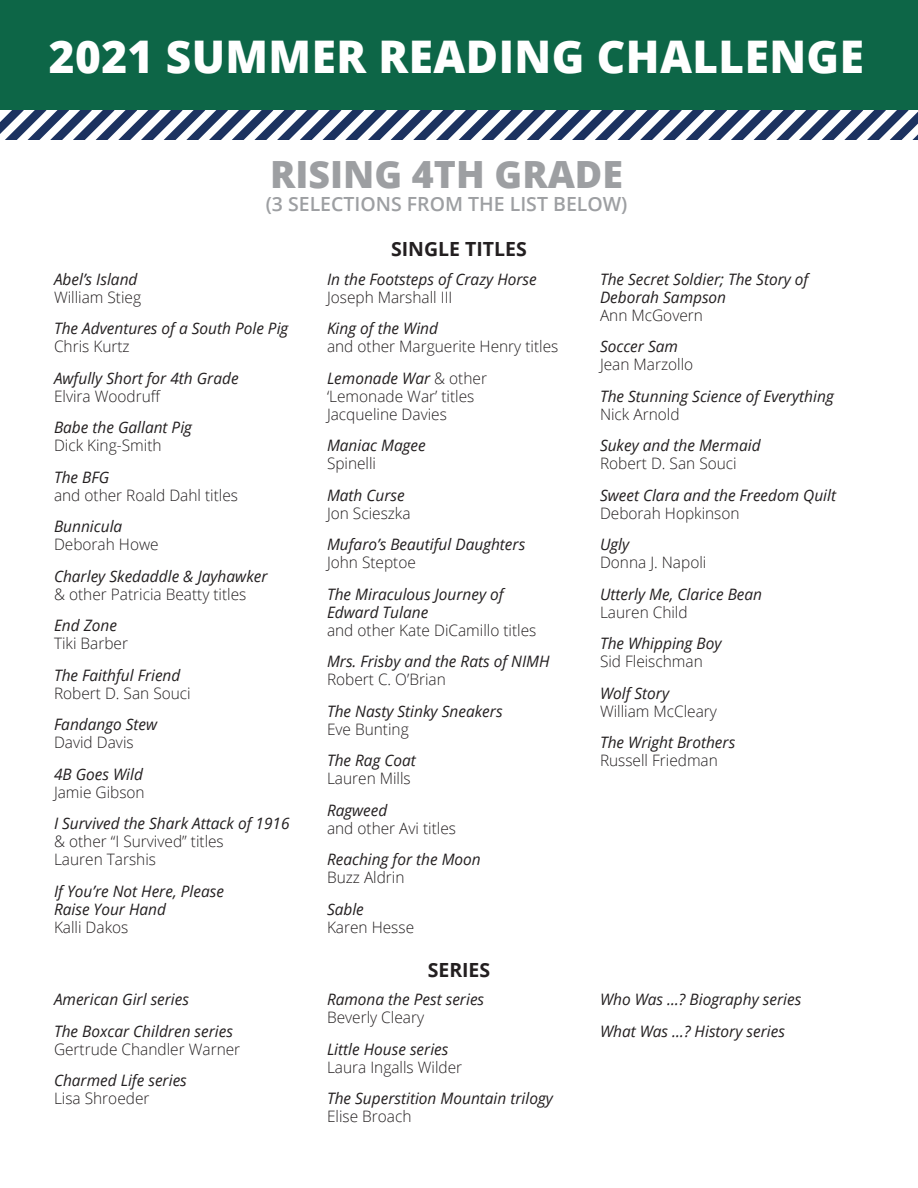
<style>
.page{position:relative;width:918px;height:1188px;background:#fff}
.page>*{position:absolute;margin:0;border:0;box-sizing:border-box;transform-origin:0 0}
.t1{font:800 45px "Open Sans";letter-spacing:.01em;color:#fff}
.t2{font:800 37.5px "Open Sans";color:#9d9fa2}
.t3{font:600 19.5px "Open Sans";color:#9d9fa2}
.t4{font:700 19.5px "Open Sans";color:#231f20}
.t5{font:italic 15.75px/18px "Open Sans";color:#231f20}
.t6{font:300 15.75px/18px "Open Sans";color:#231f20}
.s1{font-weight:300;font-style:normal}
.s2{font-weight:400;font-style:italic}
</style>
<div class="page">
<svg style="left:0;top:110px;width:918px;height:30px"></svg>
<div style="left:0;top:0;width:918px;height:110px;background:#0d6647"></div>
<p class="t1" style="left:49px;top:22px;width:817px">2021 SUMMER READING CHALLENGE</p>
<p class="t2" style="left:270px;top:146px;width:354px">RISING 4TH GRADE</p>
<p class="t3" style="left:266px;top:191px;width:363px">(3 SELECTIONS FROM THE LIST BELOW)</p>
<p class="t5" style="left:54px;top:270px;width:89px">Abel’s Island<br><span class="s1">William Stieg</span></p>
<p class="t5" style="left:54px;top:319px;width:236px">The Adventures of a South Pole Pig<br><span class="s1">Chris Kurtz</span></p>
<p class="t5" style="left:54px;top:369px;width:186px">Awfully Short for 4th Grade<br><span class="s1">Elvira Woodruff</span></p>
<p class="t5" style="left:54px;top:418px;width:140px">Babe the Gallant Pig<br><span class="s1">Dick King-Smith</span></p>
<p class="t6" style="left:54px;top:468px;width:186px"><span class="s2">The BFG<br></span>and other Roald Dahl titles</p>
<p class="t6" style="left:54px;top:517px;width:106px"><span class="s2">Bunnicula<br></span>Deborah Howe</p>
<p class="t5" style="left:54px;top:567px;width:215px">Charley Skedaddle &amp; Jayhawker <span class="s1">&amp; other Patricia Beatty titles</span></p>
<p class="t6" style="left:54px;top:616px;width:76px"><span class="s2">End Zone<br></span>Tiki Barber</p>
<p class="t5" style="left:54px;top:666px;width:138px">The Faithful Friend<br><span class="s1">Robert D. San Souci</span></p>
<p class="t5" style="left:54px;top:715px;width:105px">Fandango Stew<br><span class="s1">David Davis</span></p>
<p class="t6" style="left:54px;top:765px;width:92px"><span class="s2">4B Goes Wild<br></span>Jamie Gibson</p>
<p class="t6" style="left:54px;top:814px;width:237px"><span class="s2">I Survived the Shark Attack of 1916 </span>&amp; other “I Survived” titles<br>Lauren Tarshis</p>
<p class="t5" style="left:54px;top:882px;width:171px">If You’re Not Here, Please<br>Raise Your Hand<br><span class="s1">Kalli Dakos</span></p>
<p class="t5" style="left:54px;top:990px;width:137px">American Girl series</p>
<p class="t5" style="left:54px;top:1022px;width:188px">The Boxcar Children series<br><span class="s1">Gertrude Chandler Warner</span></p>
<p class="t5" style="left:54px;top:1071px;width:134px">Charmed Life series<br><span class="s1">Lisa Shroeder</span></p>
<p class="t4" style="left:391px;top:235px;width:137px">SINGLE TITLES</p>
<p class="t5" style="left:327px;top:270px;width:211px">In the Footsteps of Crazy Horse<br><span class="s1">Joseph Marshall III</span></p>
<p class="t6" style="left:327px;top:319px;width:233px"><span class="s2">King of the Wind<br></span>and other Marguerite Henry titles</p>
<p class="t6" style="left:327px;top:369px;width:162px"><span class="s2">Lemonade War</span> &amp; other ‘Lemonade War’ titles<br>Jacqueline Davies</p>
<p class="t5" style="left:327px;top:436px;width:100px">Maniac Magee<br><span class="s1">Spinelli</span></p>
<p class="t6" style="left:327px;top:486px;width:85px"><span class="s2">Math Curse<br></span>Jon Scieszka</p>
<p class="t5" style="left:327px;top:535px;width:200px">Mufaro’s Beautiful Daughters<br><span class="s1">John Steptoe</span></p>
<p class="t5" style="left:327px;top:585px;width:211px">The Miraculous Journey of<br>Edward Tulane<br><span class="s1">and other Kate DiCamillo titles</span></p>
<p class="t5" style="left:327px;top:652px;width:224px">Mrs. Frisby and the Rats of NIMH<br><span class="s1">Robert C. O’Brian</span></p>
<p class="t5" style="left:327px;top:702px;width:177px">The Nasty Stinky Sneakers<br><span class="s1">Eve Bunting</span></p>
<p class="t6" style="left:327px;top:751px;width:90px"><span class="s2">The Rag Coat<br></span>Lauren Mills</p>
<p class="t6" style="left:327px;top:801px;width:131px"><span class="s2">Ragweed<br></span>and other Avi titles</p>
<p class="t5" style="left:327px;top:850px;width:155px">Reaching for the Moon<br><span class="s1">Buzz Aldrin</span></p>
<p class="t6" style="left:327px;top:900px;width:89px"><span class="s2">Sable<br></span>Karen Hesse</p>
<p class="t4" style="left:428px;top:956px;width:64px">SERIES</p>
<p class="t5" style="left:327px;top:990px;width:159px">Ramona the Pest series<br><span class="s1">Beverly Cleary</span></p>
<p class="t6" style="left:327px;top:1040px;width:137px"><span class="s2">Little House series<br></span>Laura Ingalls Wilder</p>
<p class="t5" style="left:327px;top:1089px;width:227px">The Superstition Mountain trilogy<br><span class="s1">Elise Broach</span></p>
<p class="t5" style="left:600px;top:270px;width:210px">The Secret Soldier; The Story of<br>Deborah Sampson<br><span class="s1">Ann McGovern</span></p>
<p class="t6" style="left:600px;top:337px;width:95px"><span class="s2">Soccer Sam<br></span>Jean Marzollo</p>
<p class="t5" style="left:600px;top:387px;width:235px">The Stunning Science of Everything<br><span class="s1">Nick Arnold</span></p>
<p class="t5" style="left:600px;top:436px;width:162px">Sukey and the Mermaid<br><span class="s1">Robert D. San Souci</span></p>
<p class="t5" style="left:600px;top:486px;width:238px">Sweet Clara and the Freedom Quilt<br><span class="s1">Deborah Hopkinson</span></p>
<p class="t6" style="left:600px;top:535px;width:108px"><span class="s2">Ugly<br></span>Donna J. Napoli</p>
<p class="t5" style="left:600px;top:585px;width:164px">Utterly Me, Clarice Bean<br><span class="s1">Lauren Child</span></p>
<p class="t5" style="left:600px;top:634px;width:123px">The Whipping Boy<br><span class="s1">Sid Fleischman</span></p>
<p class="t6" style="left:600px;top:684px;width:119px"><span class="s2">Wolf Story<br></span>William McCleary</p>
<p class="t5" style="left:600px;top:733px;width:137px">The Wright Brothers<br><span class="s1">Russell Friedman</span></p>
<p class="t5" style="left:600px;top:990px;width:203px">Who Was …? Biography series</p>
<p class="t5" style="left:600px;top:1022px;width:187px">What Was …? History series</p>
</div>
